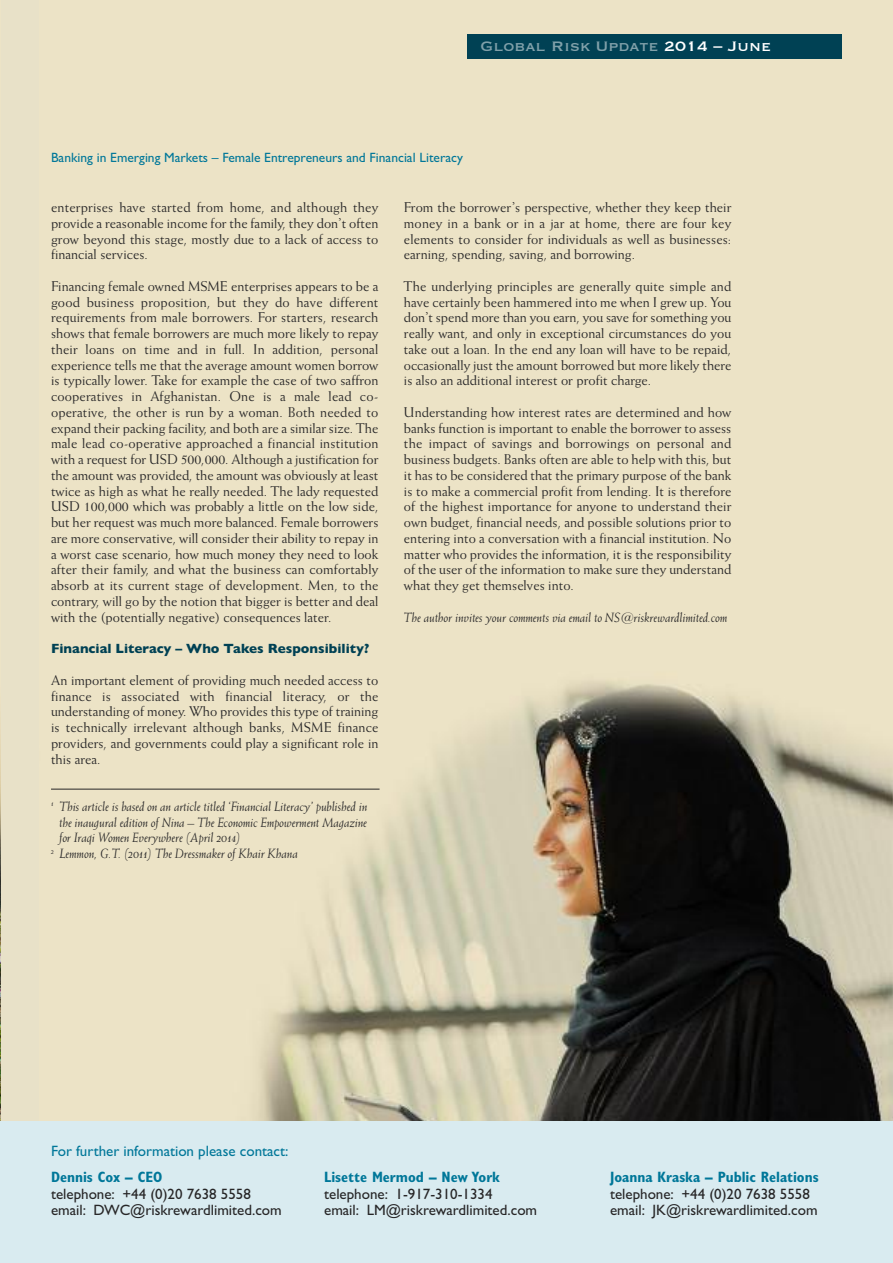
<style>
.page{position:relative;width:893px;height:1263px;background:#e8e1c8}
.page>*{position:absolute;margin:0;border:0;box-sizing:border-box;transform-origin:0 0}
.t1{font:18px "Copperplate";color:#80a0a9}
.t2{font:15px/16.5px "Gill Sans";color:#272627}
.t3{font:700 condensed 15px "Gill Sans";color:#079}
.t4{font:15px "Gill Sans";color:#079}
.t5{font:14.25px/15.8px "Weiss BT";color:#272627;text-align:justify}
.t6{font:italic 13.5px "Weiss BT";color:#272627}
.t7{font:13.5px "Gill Sans";color:#079}
.t8{font:700 13.5px "Gill Sans";color:#004154}
.s1{color:#fff}
</style>
<div class="page">
<img style="left:51px;top:34px;width:842px;height:1087px">
<img style="left:0;top:717px;width:1px;height:404px">
<div style="left:468px;top:34px;width:374px;height:24px;background:#004154"></div>
<hr style="left:51px;top:789px;width:329px;height:1px;background:#272627">
<div style="left:0;top:1121px;width:893px;height:142px;background:#d9ebf0"></div>
<p class="t1" style="left:480px;top:34px;width:292px">Global Risk Update <span class="s1">2014 – June</span></p>
<p class="t7" style="left:51px;top:150px;width:413px">Banking in Emerging Markets – Female Entrepreneurs and Financial Literacy</p>
<p class="t5" style="left:51px;top:201px;width:329px">enterprises have started from home, and although they provide a reasonable income for the family, they don’t often grow beyond this stage, mostly due to a lack of access to financial services.</p>
<p class="t5" style="left:51px;top:279px;width:329px">Financing female owned MSME enterprises appears to be a good business proposition, but they do have different requirements from male borrowers. For starters, research shows that female borrowers are much more likely to repay their loans on time and in full. In addition, personal experience tells me that the average amount women borrow is typically lower. Take for example the case of two saffron cooperatives in Afghanistan. One is a male lead co&shy;operative, the other is run by a woman. Both needed to expand their packing facility, and both are a similar size. The male lead co-operative approached a financial institution with a request for USD 500,000. Although a justification for the amount was provided, the amount was obviously at least twice as high as what he really needed. The lady requested USD 100,000 which was probably a little on the low side, but her request was much more balanced. Female borrowers are more conservative, will consider their ability to repay in a worst case scenario, how much money they need to look after their family, and what the business can comfortably absorb at its current stage of development. Men, to the contrary, will go by the notion that bigger is better and deal with the (potentially negative) consequences later.</p>
<p class="t8" style="left:51px;top:641px;width:320px">Financial Literacy – Who Takes Responsibility?</p>
<p class="t5" style="left:51px;top:673px;width:329px">An important element of providing much needed access to finance is associated with financial literacy, or the understanding of money. Who provides this type of training is technically irrelevant although banks, MSME finance providers, and governments could play a significant role in this area.</p>
<p class="t6" style="left:51px;top:802px;width:318px"><sup>1</sup> This article is based on an article titled ‘Financial Literacy’ published in</p>
<p class="t6" style="left:59px;top:817px;width:309px">the inaugural edition of Nina – The Economic Empowerment Magazine</p>
<p class="t6" style="left:59px;top:833px;width:183px">for Iraqi Women Everywhere (April 2014)</p>
<p class="t6" style="left:51px;top:849px;width:249px"><sup>2</sup> Lemmon, G.T. (2011) The Dressmaker of Khair Khana</p>
<p class="t5" style="left:404px;top:201px;width:329px">From the borrower’s perspective, whether they keep their money in a bank or in a jar at home, there are four key elements to consider for individuals as well as businesses: earning, spending, saving, and borrowing.</p>
<p class="t5" style="left:404px;top:279px;width:329px">The underlying principles are generally quite simple and have certainly been hammered into me when I grew up. You don’t spend more than you earn, you save for something you really want, and only in exceptional circumstances do you take out a loan. In the end any loan will have to be repaid, occasionally just the amount borrowed but more likely there is also an additional interest or profit charge.</p>
<p class="t5" style="left:404px;top:405px;width:329px">Understanding how interest rates are determined and how banks function is important to enable the borrower to assess the impact of savings and borrowings on personal and business budgets. Banks often are able to help with this, but it has to be considered that the primary purpose of the bank is to make a commercial profit from lending. It is therefore of the highest importance for anyone to understand their own budget, financial needs, and possible solutions prior to entering into a conversation with a financial institution. No matter who provides the information, it is the responsibility of the user of the information to make sure they understand what they get themselves into.</p>
<p class="t6" style="left:404px;top:613px;width:325px">The author invites your comments via email to NS@riskrewardlimited.com</p>
<p class="t4" style="left:51px;top:1142px;width:239px">For further information please contact:</p>
<p class="t3" style="left:51px;top:1171px;width:113px">Dennis Cox – CEO</p>
<p class="t2" style="left:51px;top:1185px;width:232px">telephone: +44 (0)20 7638 5558 email: DWC@riskrewardlimited.com</p>
<p class="t3" style="left:324px;top:1171px;width:177px">Lisette Mermod – New York</p>
<p class="t2" style="left:324px;top:1185px;width:215px">telephone: 1-917-310-1334<br>email: LM@riskrewardlimited.com</p>
<p class="t3" style="left:610px;top:1171px;width:210px">Joanna Kraska – Public Relations</p>
<p class="t2" style="left:610px;top:1185px;width:209px">telephone: +44 (0)20 7638 5558 email: JK@riskrewardlimited.com</p>
</div>
